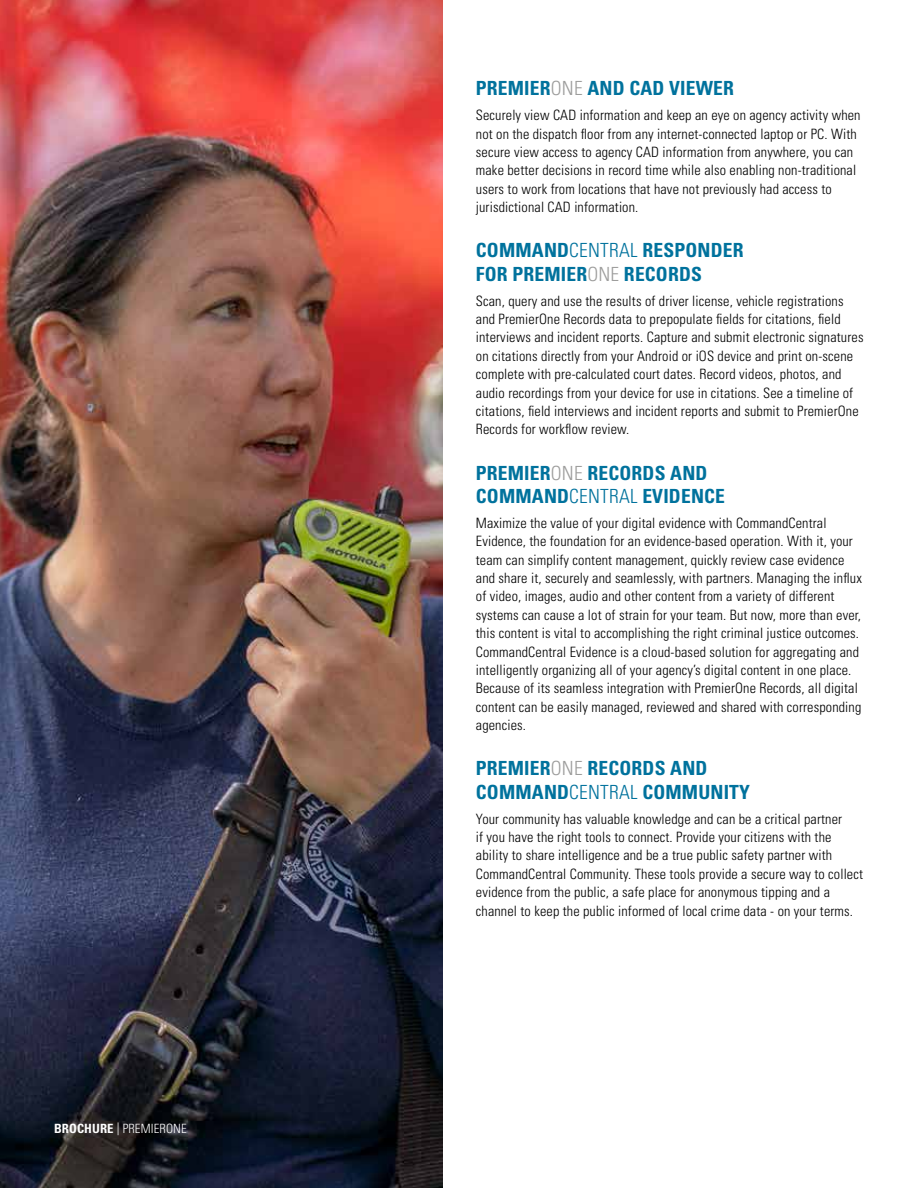
<style>
.page{position:relative;width:918px;height:1188px;background:#fff}
.page>*{position:absolute;margin:0;border:0;box-sizing:border-box;transform-origin:0 0}
.t1{font:700 condensed 19.5px/23.2px "Univers LT Std";letter-spacing:.01em;color:#00729d}
.t2{font:300 condensed 14.25px/18.3px "Univers LT Std";letter-spacing:.01em;color:#000}
.t3{font:300 condensed 12.75px "Univers";letter-spacing:.01em;color:#fff}
.s1{font-weight:700}
.s2{font-weight:300;color:#9d9d9c}
.s3{font-weight:300}
</style>
<div class="page">
<img style="left:0;top:0;width:442px;height:1188px">
<p class="t3" style="left:54px;top:1121px;width:134px"><span class="s1">BROCHURE</span> | PREMIERONE</p>
<h1 class="t1" style="left:476px;top:76px;width:260px">PREMIER<span class="s2">ONE</span> AND CAD VIEWER</h1>
<p class="t2" style="left:476px;top:106px;width:386px">Securely view CAD information and keep an eye on agency activity when not on the dispatch floor from any internet-connected laptop or PC. With secure view access to agency CAD information from anywhere, you can make better decisions in record time while also enabling non-traditional users to work from locations that have not previously had access to jurisdictional CAD information.</p>
<h1 class="t1" style="left:476px;top:239px;width:269px">COMMAND<span class="s3">CENTRAL</span> RESPONDER<br>FOR PREMIER<span class="s2">ONE</span> RECORDS</h1>
<p class="t2" style="left:476px;top:292px;width:389px">Scan, query and use the results of driver license, vehicle registrations and PremierOne Records data to prepopulate fields for citations, field interviews and incident reports. Capture and submit electronic signatures on citations directly from your Android or iOS device and print on-scene complete with pre-calculated court dates. Record videos, photos, and audio recordings from your device for use in citations. See a timeline of citations, field interviews and incident reports and submit to PremierOne Records for workflow review.</p>
<h1 class="t1" style="left:476px;top:461px;width:251px">PREMIER<span class="s2">ONE</span> RECORDS AND<br>COMMAND<span class="s3">CENTRAL</span> EVIDENCE</h1>
<p class="t2" style="left:476px;top:514px;width:388px">Maximize the value of your digital evidence with CommandCentral Evidence, the foundation for an evidence-based operation. With it, your team can simplify content management, quickly review case evidence and share it, securely and seamlessly, with partners. Managing the influx of video, images, audio and other content from a variety of different systems can cause a lot of strain for your team. But now, more than ever, this content is vital to accomplishing the right criminal justice outcomes.<br>CommandCentral Evidence is a cloud-based solution for aggregating and intelligently organizing all of your agency’s digital content in one place.<br>Because of its seamless integration with PremierOne Records, all digital content can be easily managed, reviewed and shared with corresponding agencies.</p>
<h1 class="t1" style="left:476px;top:757px;width:276px">PREMIER<span class="s2">ONE</span> RECORDS AND<br>COMMAND<span class="s3">CENTRAL</span> COMMUNITY</h1>
<p class="t2" style="left:476px;top:810px;width:389px">Your community has valuable knowledge and can be a critical partner<br>if you have the right tools to connect. Provide your citizens with the ability to share intelligence and be a true public safety partner with CommandCentral Community. These tools provide a secure way to collect evidence from the public, a safe place for anonymous tipping and a channel to keep the public informed of local crime data - on your terms.</p>
</div>
